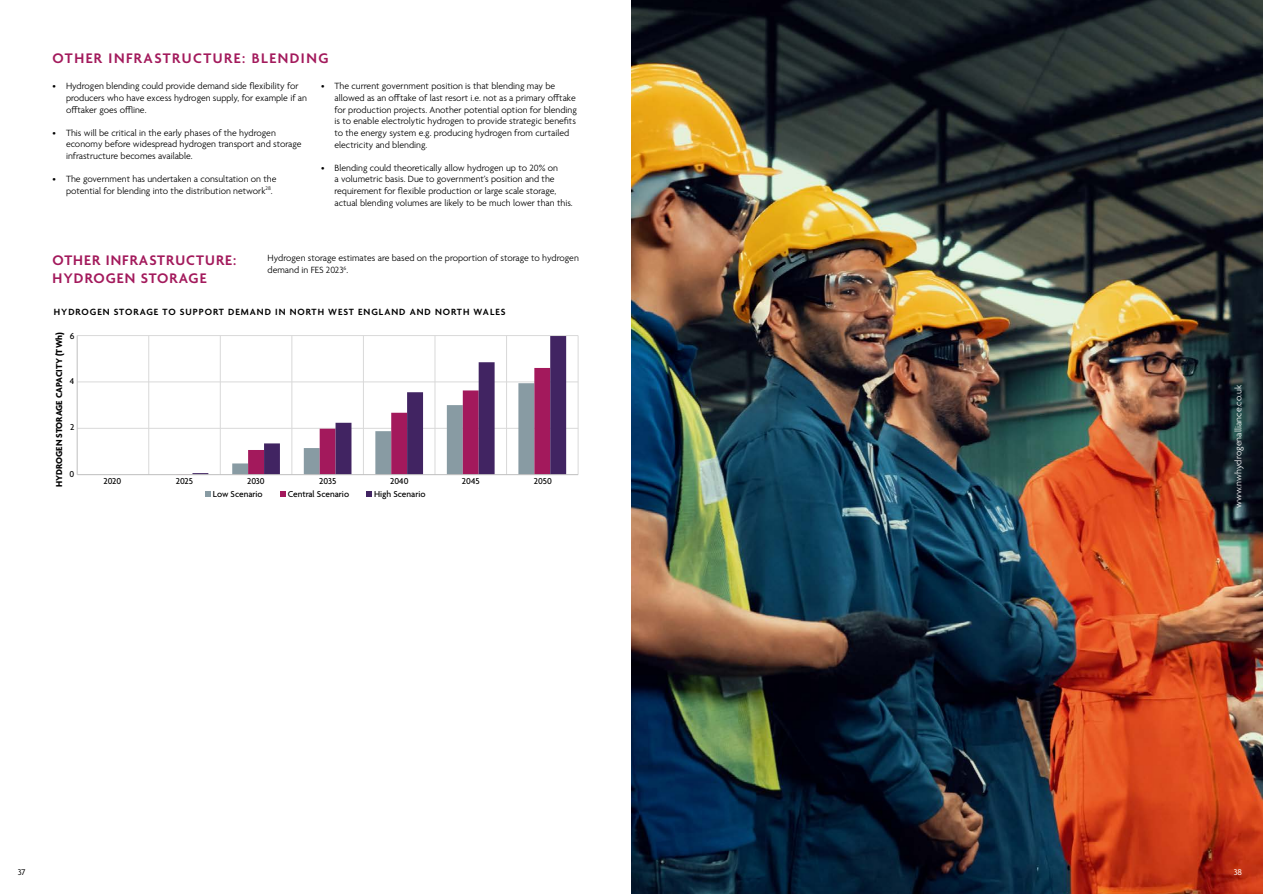
<style>
.page{position:relative;width:1263px;height:894px;background:#fff}
.page>*{position:absolute;margin:0;border:0;box-sizing:border-box;transform-origin:0 0}
.t1{font:600 15px/18px "Agenda";letter-spacing:.07em;color:#a31a5c}
.t2{font:600 15px "Agenda";letter-spacing:.1em;color:#a31a5c}
.t3{font:300 9.75px/11.7px "Agenda";color:#000}
.t4{font:600 9.75px "Agenda";letter-spacing:.1em;color:#000}
.t5{font:300 9.75px "Agenda";letter-spacing:.01em;color:#fff}
.t6{font:500 9.3px "Agenda";color:#000}
.t7{font:700 9.3px "Agenda";color:#000}
.t8{font:9px "Agenda";color:#000}
.t9{font:9px "Agenda";color:#fff}
</style>
<div class="page">
<hr style="left:77px;top:428px;width:501px;height:1px;background:#d9d9d9">
<hr style="left:77px;top:381px;width:501px;height:1px;background:#d9d9d9">
<hr style="left:77px;top:335px;width:501px;height:1px;background:#d9d9d9">
<hr style="left:149px;top:335px;width:1px;height:139px;background:#d9d9d9">
<hr style="left:578px;top:335px;width:1px;height:139px;background:#d9d9d9">
<svg style="left:193px;top:336px;width:373px;height:138px"></svg>
<hr style="left:77px;top:335px;width:1px;height:139px;background:#bfbfbf">
<hr style="left:77px;top:474px;width:501px;height:1px;background:#bfbfbf">
<svg style="left:205px;top:491px;width:6px;height:6px"></svg>
<svg style="left:280px;top:491px;width:6px;height:6px"></svg>
<svg style="left:366px;top:491px;width:6px;height:6px"></svg>
<img style="left:632px;top:0;width:631px;height:893px">
<h1 class="t2" style="left:53px;top:50px;width:277px">OTHER INFRASTRUCTURE: BLENDING</h1>
<p class="t3" style="left:66px;top:81px;width:243px;text-indent:-14px">• Hydrogen blending could provide demand side flexibility for producers who have excess hydrogen supply, for example if an offtaker goes offline.</p>
<p class="t3" style="left:66px;top:127px;width:237px;text-indent:-14px">• This will be critical in the early phases of the hydrogen economy before widespread hydrogen transport and storage infrastructure becomes available.</p>
<p class="t3" style="left:66px;top:174px;width:212px;text-indent:-14px">• The government has undertaken a consultation on the potential for blending into the distribution network<sup>28</sup>.</p>
<p class="t3" style="left:335px;top:81px;width:244px;text-indent:-14px">• The current government position is that blending may be allowed as an offtake of last resort i.e. not as a primary offtake for production projects. Another potential option for blending is to enable electrolytic hydrogen to provide strategic benefits to the energy system e.g. producing hydrogen from curtailed electricity and blending.</p>
<p class="t3" style="left:335px;top:162px;width:240px;text-indent:-14px">• Blending could theoretically allow hydrogen up to 20% on<br>a volumetric basis. Due to government’s position and the requirement for flexible production or large scale storage, actual blending volumes are likely to be much lower than this.</p>
<h1 class="t1" style="left:52px;top:252px;width:185px">OTHER INFRASTRUCTURE:<br>HYDROGEN STORAGE</h1>
<p class="t3" style="left:268px;top:252px;width:313px">Hydrogen storage estimates are based on the proportion of storage to hydrogen demand in FES 2023<sup>6</sup>.</p>
<p class="t4" style="left:54px;top:306px;width:453px">HYDROGEN STORAGE TO SUPPORT DEMAND IN NORTH WEST ENGLAND AND NORTH WALES</p>
<p class="t7" style="left:54px;top:487px;width:156px;rotate:-90deg">HYDROGEN STORAGE CAPACITY (TWh)</p>
<p class="t6" style="left:70px;top:331px;width:6px">6</p>
<p class="t6" style="left:70px;top:376px;width:6px">4</p>
<p class="t6" style="left:70px;top:422px;width:6px">2</p>
<p class="t6" style="left:70px;top:468px;width:6px">0</p>
<p class="t6" style="left:103px;top:476px;width:19px">2020</p>
<p class="t6" style="left:176px;top:476px;width:19px">2025</p>
<p class="t6" style="left:247px;top:476px;width:19px">2030</p>
<p class="t6" style="left:319px;top:476px;width:19px">2035</p>
<p class="t6" style="left:390px;top:476px;width:20px">2040</p>
<p class="t6" style="left:462px;top:476px;width:19px">2045</p>
<p class="t6" style="left:534px;top:476px;width:20px">2050</p>
<p class="t6" style="left:213px;top:489px;width:51px">Low Scenario</p>
<p class="t6" style="left:288px;top:489px;width:63px">Central Scenario</p>
<p class="t6" style="left:374px;top:489px;width:53px">High Scenario</p>
<p class="t5" style="left:1233px;top:508px;width:125px;rotate:-90deg">www.nwhydrogenalliance.co.uk</p>
<p class="t8" style="left:18px;top:867px;width:9px">37</p>
<p class="t9" style="left:1234px;top:867px;width:10px">38</p>
</div>
